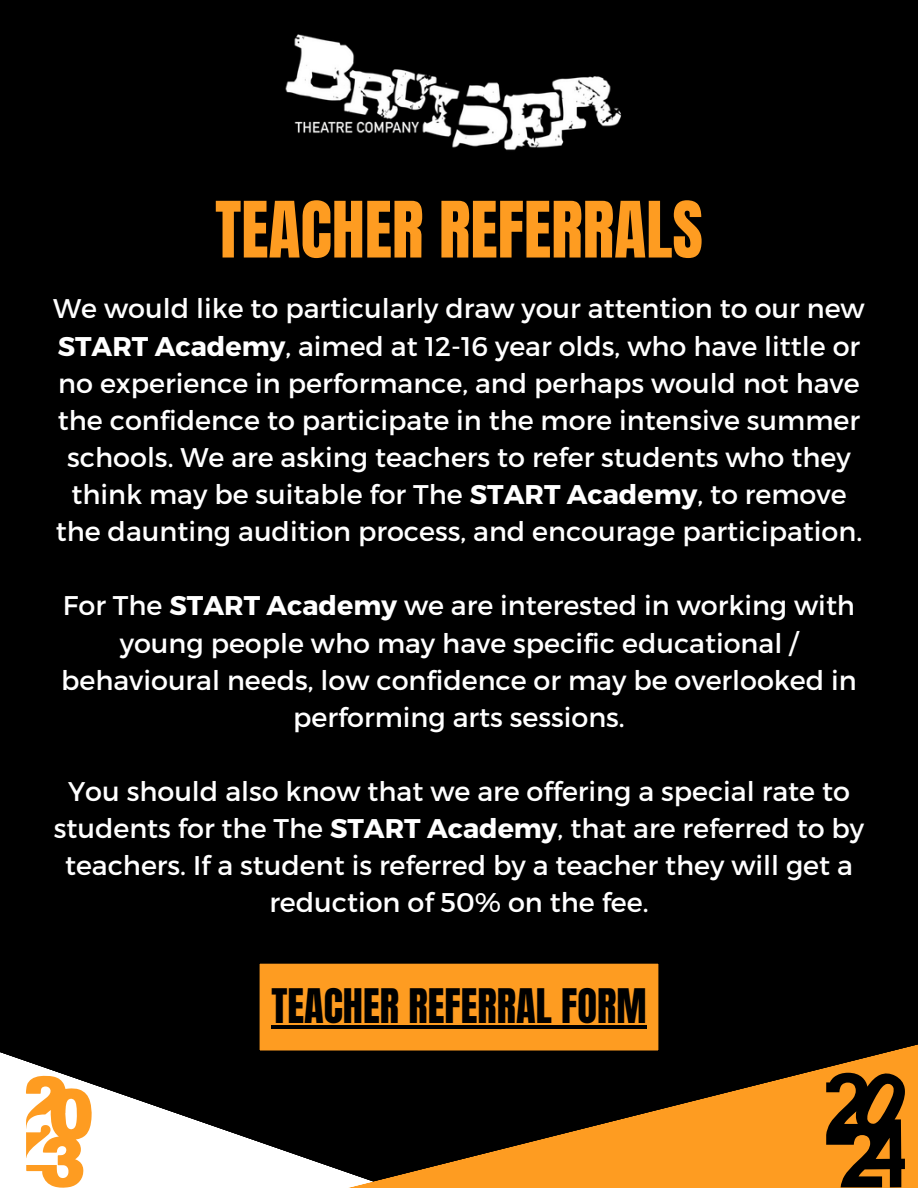
<style>
.page{position:relative;width:918px;height:1188px;background:#000}
.page>*{position:absolute;margin:0;border:0;box-sizing:border-box;transform-origin:0 0}
.t1{font:66px "Anton";color:#fe9c21}
.t2{font:40.5px "Anton";color:#000}
.t3{font:27px/37.2px "Montserrat";color:#fff;text-align:center}
.s1{font-weight:700}
</style>
<div class="page">
<svg style="left:0;top:1052px;width:195px;height:136px;fill:#fff"></svg>
<svg style="left:26px;top:1076px;width:66px;height:112px;background:#fbc581"></svg>
<svg style="left:195px;top:963px;width:723px;height:225px"></svg>
<svg style="left:826px;top:1073px;width:79px;height:114px"></svg>
<img style="left:285px;top:34px;width:337px;height:117px">
<h1 class="t1" style="left:215px;top:182px;width:489px">TEACHER REFERRALS</h1>
<p class="t3" style="left:53px;top:289px;width:813px">We would like to particularly draw your attention to our new <span class="s1">START Academy</span>, aimed at 12-16 year olds, who have little or no experience in performance, and perhaps would not have the confidence to participate in the more intensive summer schools. We are asking teachers to refer students who they think may be suitable for The <span class="s1">START Academy</span>, to remove the daunting audition process, and encourage participation.</p>
<p class="t3" style="left:61px;top:586px;width:797px">For The <span class="s1">START Academy</span> we are interested in working with young people who may have specific educational / behavioural needs, low confidence or may be overlooked in performing arts sessions.</p>
<p class="t3" style="left:54px;top:771px;width:812px">You should also know that we are offering a special rate to students for the The <span class="s1">START Academy</span>, that are referred to by teachers. If a student is referred by a teacher they will get a reduction of 50% on the fee.</p>
<h2 class="t2" style="left:271px;top:977px;width:377px">TEACHER REFERRAL FORM</h2>
</div>
